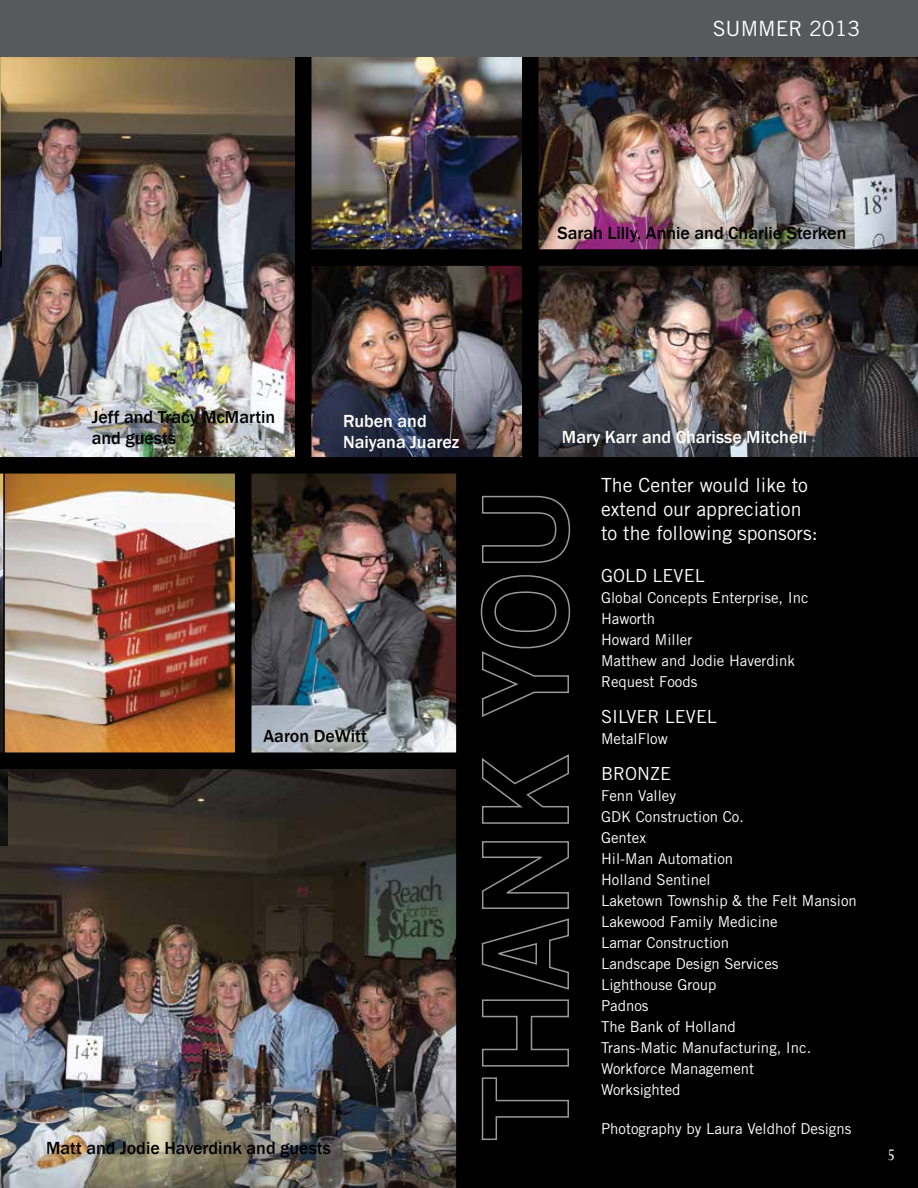
<style>
.page{position:relative;width:918px;height:1188px;background:#fff}
.page>*{position:absolute;margin:0;border:0;box-sizing:border-box;transform-origin:0 0}
.t1{font:21px "Trade Gothic LT Std";color:#fff}
.t2{font:19.5px/24px "Trade Gothic LT Std";color:#fff}
.t3{font:500 18px/21.6px "Franklin Gothic";color:#000}
.t4{font:500 18px/21.6px "Franklin Gothic";color:#fff}
.t5{font:18px "Trade Gothic LT Std";color:#fff}
.t6{font:18px "Perpetua";color:#fff}
.t7{font:15px/21px "Trade Gothic LT Std";color:#fff}
</style>
<div class="page">
<img style="left:539px;top:56px;width:379px;height:193px">
<img style="left:0;top:267px;width:1px;height:190px">
<img style="left:311px;top:266px;width:211px;height:191px">
<img style="left:1px;top:56px;width:294px;height:401px">
<img style="left:0;top:845px;width:1px;height:343px">
<img style="left:251px;top:474px;width:205px;height:278px">
<img style="left:1px;top:769px;width:455px;height:419px">
<img style="left:311px;top:56px;width:211px;height:193px">
<img style="left:539px;top:266px;width:379px;height:191px">
<img style="left:0;top:474px;width:8px;height:371px">
<img style="left:0;top:56px;width:1px;height:195px">
<img style="left:6px;top:474px;width:229px;height:278px">
<div style="left:456px;top:465px;width:17px;height:723px;background:#000"></div>
<div style="left:0;top:457px;width:918px;height:17px;background:#000"></div>
<div style="left:235px;top:471px;width:16px;height:283px;background:#000"></div>
<div style="left:295px;top:38px;width:16px;height:427px;background:#000"></div>
<div style="left:305px;top:249px;width:613px;height:17px;background:#000"></div>
<div style="left:522px;top:30px;width:17px;height:441px;background:#000"></div>
<div style="left:0;top:0;width:918px;height:56px;background:#58595b"></div>
<div style="left:0;top:752px;width:465px;height:17px;background:#000"></div>
<div style="left:473px;top:474px;width:445px;height:714px;background:#000"></div>
<svg style="left:481px;top:1077px;width:89px;height:64px;background:#0b0b0b"></svg>
<svg style="left:481px;top:999px;width:89px;height:68px;background:#101010"></svg>
<svg style="left:481px;top:917px;width:89px;height:74px;background:#0d0d0d"></svg>
<svg style="left:481px;top:840px;width:89px;height:70px;background:#121212"></svg>
<svg style="left:481px;top:753px;width:89px;height:72px;background:#0f0f0f"></svg>
<svg style="left:480px;top:574px;width:91px;height:144px;background:#0c0c0c"></svg>
<svg style="left:481px;top:495px;width:90px;height:69px;background:#0f0f0f"></svg>
<svg style="left:0;top:251px;width:2px;height:16px"></svg>
<p class="t3" style="left:92px;top:406px;width:185px">Jeff and Tracy McMartin and guests</p>
<p class="t4" style="left:343px;top:410px;width:118px">Ruben and<br>Naiyana Juarez</p>
<p class="t3" style="left:263px;top:726px;width:105px">Aaron DeWitt</p>
<p class="t3" style="left:46px;top:1138px;width:286px">Matt and Jodie Haverdink and guests</p>
<h1 class="t1" style="left:713px;top:15px;width:149px">SUMMER 2013</h1>
<p class="t3" style="left:558px;top:223px;width:290px">Sarah Lilly, Annie and Charlie Sterken</p>
<p class="t4" style="left:562px;top:426px;width:247px">Mary Karr and Charisse Mitchell</p>
<h2 class="t2" style="left:601px;top:473px;width:218px">The Center would like to extend our appreciation to the following sponsors:</h2>
<p class="t5" style="left:601px;top:565px;width:105px">GOLD LEVEL</p>
<p class="t7" style="left:601px;top:587px;width:209px">Global Concepts Enterprise, Inc<br>Haworth<br>Howard Miller<br>Matthew and Jodie Haverdink<br>Request Foods</p>
<p class="t5" style="left:601px;top:706px;width:117px">SILVER LEVEL</p>
<p class="t7" style="left:601px;top:728px;width:68px">MetalFlow</p>
<p class="t5" style="left:601px;top:763px;width:72px">BRONZE</p>
<p class="t7" style="left:601px;top:785px;width:257px">Fenn Valley<br>GDK Construction Co.<br>Gentex<br>Hil-Man Automation<br>Holland Sentinel<br>Laketown Township &amp; the Felt Mansion<br>Lakewood Family Medicine<br>Lamar Construction<br>Landscape Design Services<br>Lighthouse Group<br>Padnos<br>The Bank of Holland<br>Trans-Matic Manufacturing, Inc.<br>Workforce Management<br>Worksighted</p>
<p class="t7" style="left:601px;top:1118px;width:252px">Photography by Laura Veldhof Designs</p>
<p class="t6" style="left:887px;top:1143px;width:10px">5</p>
</div>
